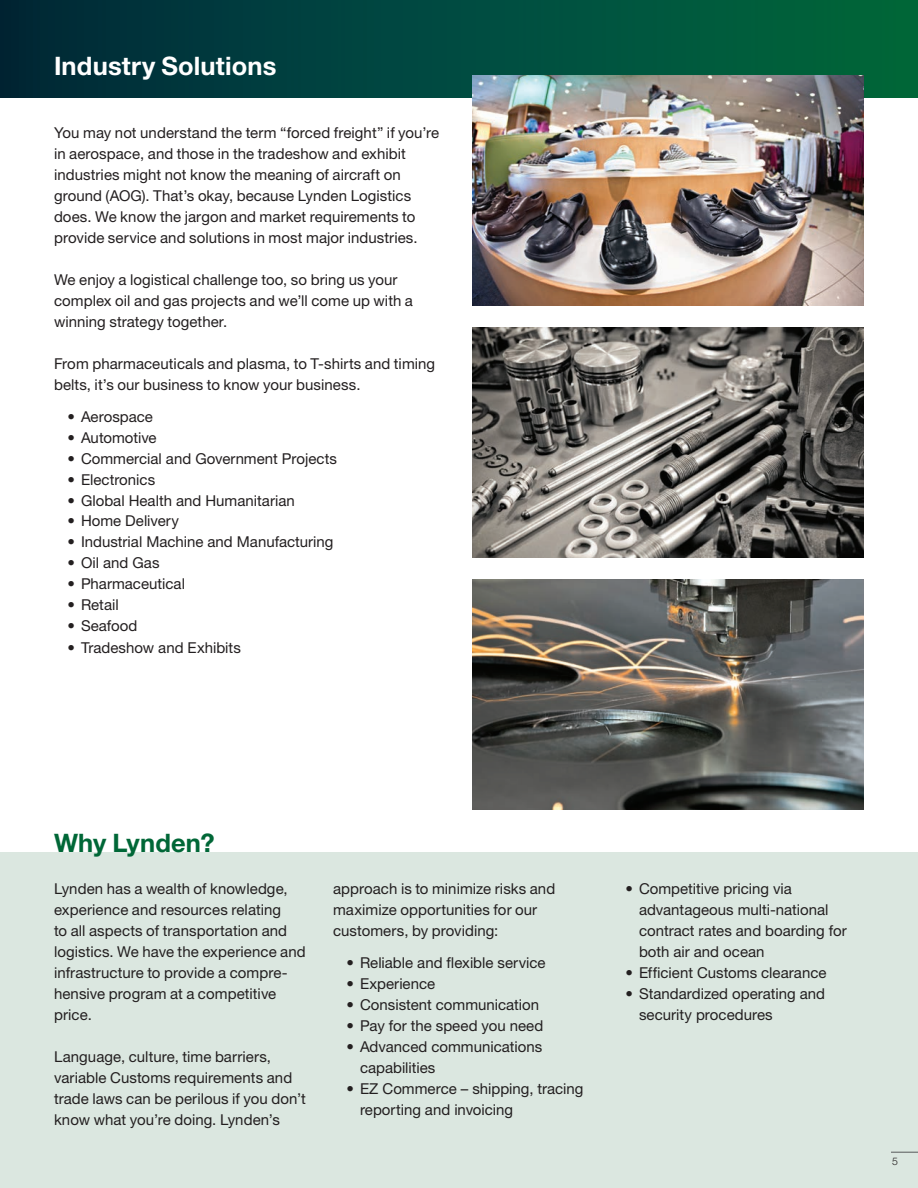
<style>
.page{position:relative;width:918px;height:1188px;background:#fff}
.page>*{position:absolute;margin:0;border:0;box-sizing:border-box;transform-origin:0 0}
.t1{font:700 25.5px "Helvetica Neue LT Std";letter-spacing:.005em;color:#fff}
.t2{font:700 25.5px "Helvetica Neue LT Std";letter-spacing:.005em;color:#006737}
.t3{font:15px/21px "Helvetica Neue LT Std";letter-spacing:.005em;color:#231f20}
.t4{font:300 10.5px "Helvetica Neue LT Std";color:#231f20}
</style>
<div class="page">
<div style="left:0;top:0;width:918px;height:97px;background:linear-gradient(to right,#00293c,#006a3e)"></div>
<div style="left:0;top:852px;width:918px;height:336px;background:#dbe7e0"></div>
<svg style="left:891px;top:1152px;width:27px;height:1px"></svg>
<img style="left:472px;top:327px;width:392px;height:231px">
<img style="left:472px;top:579px;width:392px;height:231px">
<img style="left:473px;top:75px;width:391px;height:231px">
<h1 class="t1" style="left:54px;top:50px;width:224px">Industry Solutions</h1>
<p class="t3" style="left:54px;top:122px;width:387px">You may not understand the term “forced freight” if you’re in aerospace, and those in the tradeshow and exhibit industries might not know the meaning of aircraft on ground (AOG). That’s okay, because Lynden Logistics does. We know the jargon and market requirements to provide service and solutions in most major industries.</p>
<p class="t3" style="left:54px;top:269px;width:361px">We enjoy a logistical challenge too, so bring us your complex oil and gas projects and we’ll come up with a winning strategy together.</p>
<p class="t3" style="left:54px;top:353px;width:383px">From pharmaceuticals and plasma, to T-shirts and timing belts, it’s our business to know your business.</p>
<p class="t3" style="left:68px;top:405px;width:87px">• Aerospace</p>
<p class="t3" style="left:68px;top:426px;width:91px">• Automotive</p>
<p class="t3" style="left:68px;top:447px;width:271px">• Commercial and Government Projects</p>
<p class="t3" style="left:68px;top:468px;width:89px">• Electronics</p>
<p class="t3" style="left:68px;top:489px;width:229px">• Global Health and Humanitarian</p>
<p class="t3" style="left:68px;top:510px;width:113px">• Home Delivery</p>
<p class="t3" style="left:68px;top:531px;width:268px">• Industrial Machine and Manufacturing</p>
<p class="t3" style="left:68px;top:552px;width:94px">• Oil and Gas</p>
<p class="t3" style="left:68px;top:573px;width:119px">• Pharmaceutical</p>
<p class="t3" style="left:68px;top:594px;width:53px">• Retail</p>
<p class="t3" style="left:68px;top:615px;width:71px">• Seafood</p>
<p class="t3" style="left:68px;top:636px;width:175px">• Tradeshow and Exhibits</p>
<h1 class="t2" style="left:54px;top:827px;width:162px">Why Lynden?</h1>
<p class="t3" style="left:54px;top:878px;width:253px">Lynden has a wealth of knowledge, experience and resources relating<br>to all aspects of transportation and logistics. We have the experience and infrastructure to provide a compre&shy;hensive program at a competitive price.</p>
<p class="t3" style="left:54px;top:1046px;width:253px">Language, culture, time barriers, variable Customs requirements and trade laws can be perilous if you don’t know what you’re doing. Lynden’s</p>
<p class="t3" style="left:333px;top:878px;width:224px">approach is to minimize risks and maximize opportunities for our customers, by providing:</p>
<p class="t3" style="left:346px;top:951px;width:201px">• Reliable and flexible service</p>
<p class="t3" style="left:346px;top:972px;width:90px">• Experience</p>
<p class="t3" style="left:346px;top:993px;width:194px">• Consistent communication</p>
<p class="t3" style="left:346px;top:1014px;width:198px">• Pay for the speed you need</p>
<p class="t3" style="left:360px;top:1035px;width:184px;text-indent:-14px">• Advanced communications capabilities</p>
<p class="t3" style="left:360px;top:1077px;width:225px;text-indent:-14px">• EZ Commerce – shipping, tracing reporting and invoicing</p>
<p class="t3" style="left:639px;top:878px;width:209px;text-indent:-14px">• Competitive pricing via advantageous multi-national contract rates and boarding for both air and ocean</p>
<p class="t3" style="left:626px;top:962px;width:203px">• Efficient Customs clearance</p>
<p class="t3" style="left:639px;top:983px;width:188px;text-indent:-14px">• Standardized operating and security procedures</p>
<p class="t4" style="left:892px;top:1154px;width:7px">5</p>
</div>
